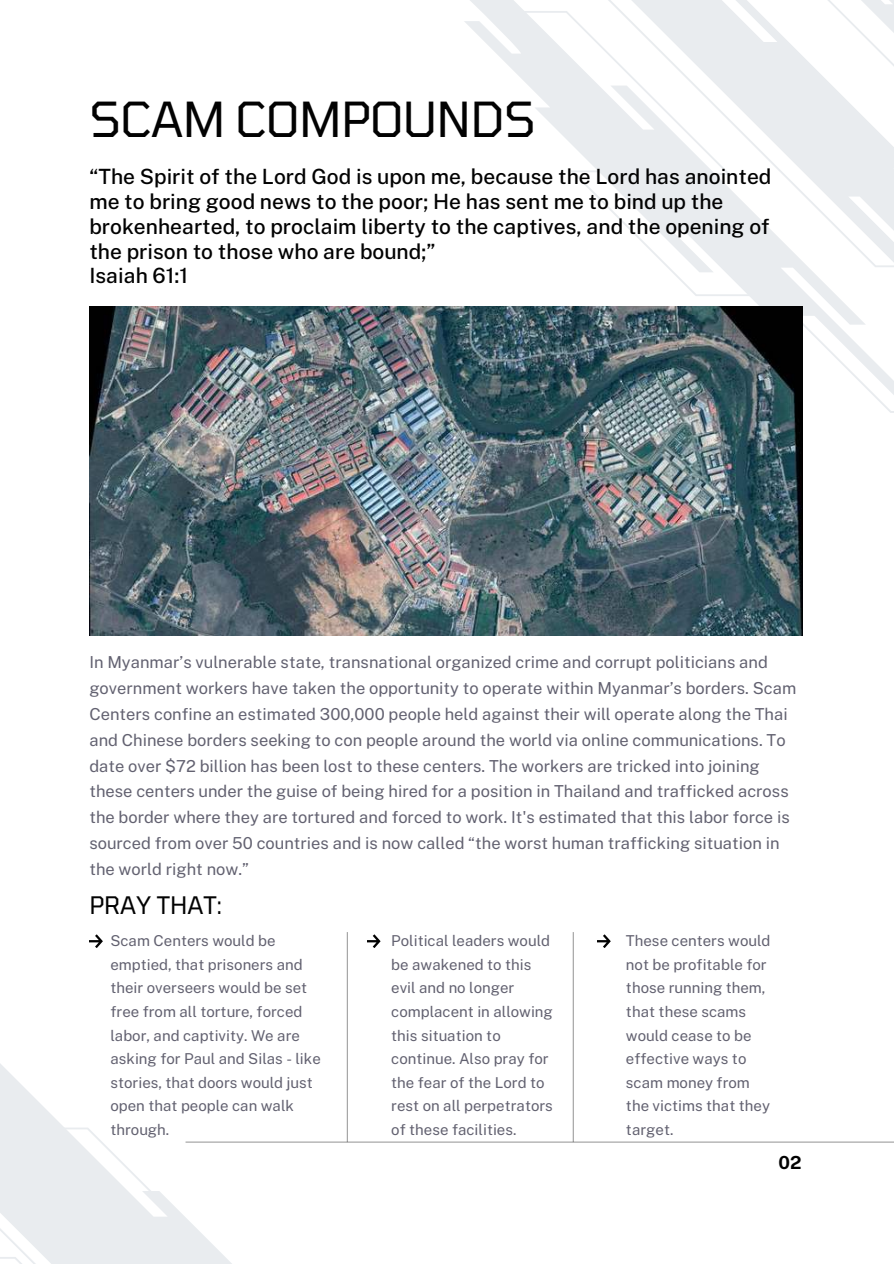
<style>
.page{position:relative;width:894px;height:1264px;background:#fff}
.page>*{position:absolute;margin:0;border:0;box-sizing:border-box;transform-origin:0 0}
.t1{font:48px "Tomorrow";letter-spacing:-.01em;color:#020202}
.t2{font:24px "Tomorrow";color:#020202}
.t3{font:500 21px/24.8px "Public Sans";color:#020202}
.t4{font:700 18px "Public Sans";color:#020202}
.t5{font:16.5px/25.8px "Public Sans";color:#626170}
.t6{font:15px/23.5px "Public Sans";color:#626170}
</style>
<div class="page">
<svg style="left:0;top:940px;width:438px;height:323px"></svg>
<svg style="left:0;top:1127px;width:158px;height:136px"></svg>
<svg style="left:327px;top:0;width:476px;height:422px"></svg>
<svg style="left:509px;top:0;width:384px;height:413px"></svg>
<img style="left:89px;top:307px;width:712px;height:328px">
<hr style="left:185px;top:1141px;width:708px;height:1px;background:#3d3d3d">
<hr style="left:572px;top:932px;width:1px;height:210px;background:#3d3d3d">
<svg style="left:89px;top:934px;width:13px;height:13px"></svg>
<svg style="left:597px;top:934px;width:13px;height:13px"></svg>
<svg style="left:367px;top:934px;width:13px;height:13px"></svg>
<hr style="left:346px;top:932px;width:2px;height:210px;background:#3d3d3d">
<h1 class="t1" style="left:89px;top:81px;width:447px">SCAM COMPOUNDS</h1>
<p class="t3" style="left:89px;top:163px;width:683px">“The Spirit of the Lord God is upon me, because the Lord has anointed me to bring good news to the poor; He has sent me to bind up the brokenhearted, to proclaim liberty to the captives, and the opening of the prison to those who are bound;”<br>Isaiah 61:1</p>
<p class="t5" style="left:89px;top:648px;width:708px">In Myanmar’s vulnerable state, transnational organized crime and corrupt politicians and government workers have taken the opportunity to operate within Myanmar’s borders. Scam Centers confine an estimated 300,000 people held against their will operate along the Thai and Chinese borders seeking to con people around the world via online communications. To date over $72 billion has been lost to these centers. The workers are tricked into joining these centers under the guise of being hired for a position in Thailand and trafficked across the border where they are tortured and forced to work. It's estimated that this labor force is sourced from over 50 countries and is now called “the worst human trafficking situation in the world right now.”</p>
<h2 class="t2" style="left:89px;top:886px;width:134px">PRAY THAT:</h2>
<p class="t6" style="left:110px;top:927px;width:212px">Scam Centers would be emptied, that prisoners and their overseers would be set free from all torture, forced labor, and captivity. We are asking for Paul and Silas - like stories, that doors would just open that people can walk through.</p>
<p class="t6" style="left:625px;top:927px;width:146px">These centers would not be profitable for those running them, that these scams would cease to be effective ways to scam money from the victims that they target.</p>
<p class="t6" style="left:391px;top:927px;width:163px">Political leaders would be awakened to this evil and no longer complacent in allowing this situation to continue. Also pray for the fear of the Lord to rest on all perpetrators of these facilities.</p>
<p class="t4" style="left:778px;top:1149px;width:25px">02</p>
</div>
